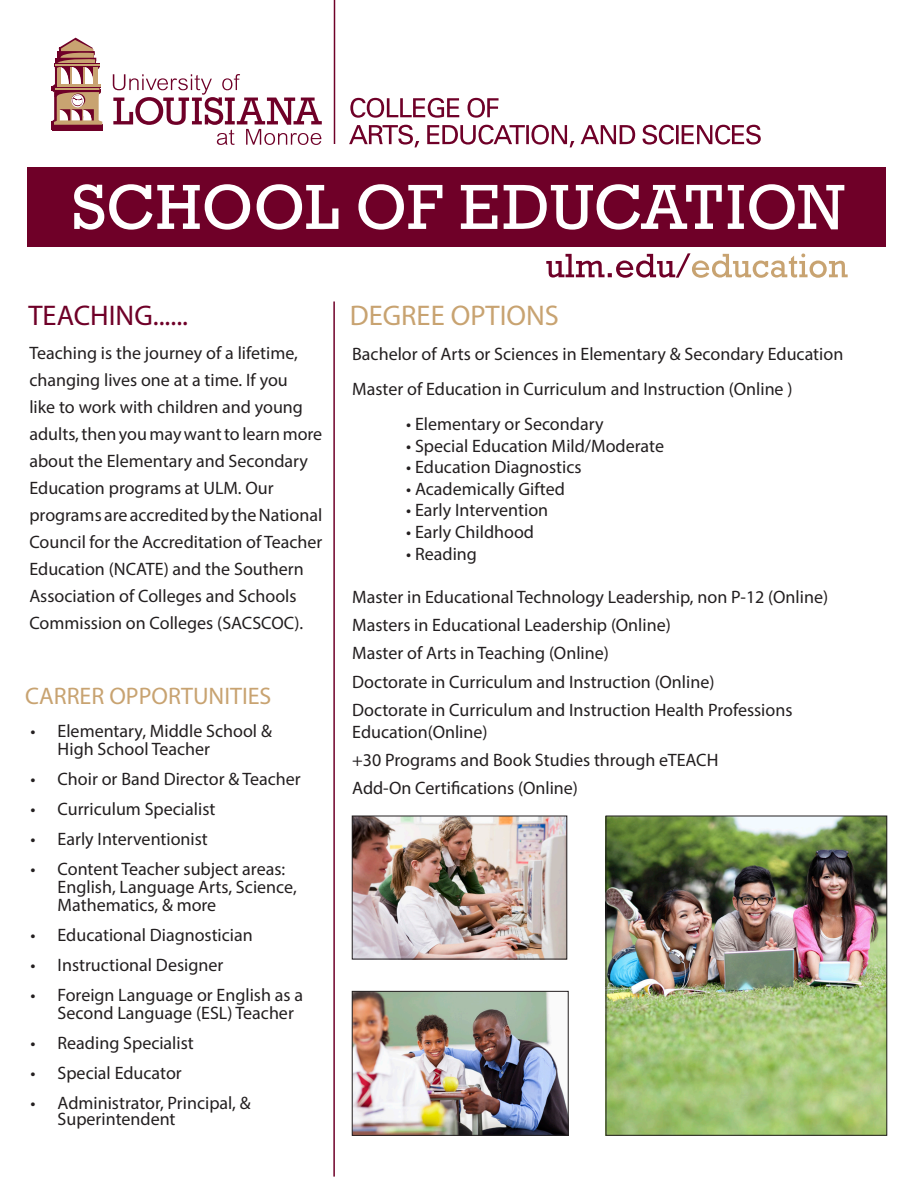
<style>
.page{position:relative;width:918px;height:1188px;background:#fff}
.page>*{position:absolute;margin:0;border:0;box-sizing:border-box;transform-origin:0 0}
.t1{font:28.5px "Myriad Pro";color:#6f0028}
.t2{font:28.5px "Myriad Pro";color:#c8a371}
.t3{font:24px "Myriad Pro";color:#c8a371}
.t4{font:18px/27px "Myriad Pro";color:#231f20}
</style>
<div class="page">
<svg style="left:52px;top:38px;width:50px;height:92px"></svg>
<hr style="left:55px;top:64px;width:45px;height:2px;background:#c8a371">
<svg style="left:113px;top:74px;width:209px;height:71px"></svg>
<div style="left:27px;top:168px;width:859px;height:79px;background:#6f0028"></div>
<svg style="left:74px;top:184px;width:770px;height:46px"></svg>
<svg style="left:349px;top:125px;width:412px;height:22px"></svg>
<svg style="left:350px;top:98px;width:149px;height:20px"></svg>
<svg style="left:546px;top:253px;width:302px;height:25px"></svg>
<hr style="left:334px;top:0;width:1px;height:144px;background:#6f0028">
<hr style="left:333px;top:301px;width:2px;height:876px;background:#6f0028">
<img style="left:354px;top:818px;width:211px;height:139px">
<div style="left:352px;top:816px;width:215px;height:143px;border:1px solid #231f20"></div>
<img style="left:354px;top:993px;width:212px;height:141px">
<div style="left:352px;top:991px;width:216px;height:145px;border:1px solid #231f20"></div>
<img style="left:608px;top:818px;width:277px;height:316px">
<div style="left:606px;top:816px;width:281px;height:320px;border:1px solid #231f20"></div>
<p class="t1" style="left:28px;top:298px;width:161px">TEACHING......</p>
<p class="t4" style="left:29px;top:339px;width:294px">Teaching is the journey of a lifetime, changing lives one at a time. If you<br>like to work with children and young adults, then you may want to learn more about the Elementary and Secondary Education programs at ULM. Our programs are accredited by the National Council for the Accreditation of Teacher Education (NCATE) and the Southern Association of Colleges and Schools Commission on Colleges (SACSCOC).</p>
<p class="t3" style="left:25px;top:681px;width:248px">CARRER OPPORTUNITIES</p>
<p class="t4" style="left:58px;top:721px;width:216px;line-height:18px;text-indent:-27px">• Elementary, Middle School &amp;<br>High School Teacher</p>
<p class="t4" style="left:31px;top:765px;width:272px">• Choir or Band Director &amp; Teacher</p>
<p class="t4" style="left:31px;top:795px;width:186px">• Curriculum Specialist</p>
<p class="t4" style="left:31px;top:825px;width:179px">• Early Interventionist</p>
<p class="t4" style="left:58px;top:859px;width:241px;line-height:18px;text-indent:-27px">• Content Teacher subject areas:<br>English, Language Arts, Science,<br>Mathematics, &amp; more</p>
<p class="t4" style="left:31px;top:921px;width:224px">• Educational Diagnostician</p>
<p class="t4" style="left:31px;top:951px;width:194px">• Instructional Designer</p>
<p class="t4" style="left:58px;top:985px;width:247px;line-height:18px;text-indent:-27px">• Foreign Language or English as a<br>Second Language (ESL) Teacher</p>
<p class="t4" style="left:31px;top:1029px;width:165px">• Reading Specialist</p>
<p class="t4" style="left:31px;top:1059px;width:153px">• Special Educator</p>
<p class="t4" style="left:58px;top:1094px;width:195px;line-height:16.5px;text-indent:-27px">• Administrator, Principal, &amp;<br>Superintendent</p>
<p class="t2" style="left:350px;top:298px;width:211px">DEGREE OPTIONS</p>
<p class="t4" style="left:352px;top:340px;width:493px">Bachelor of Arts or Sciences in Elementary &amp; Secondary Education</p>
<p class="t4" style="left:352px;top:375px;width:442px">Master of Education in Curriculum and Instruction (Online )</p>
<p class="t4" style="left:406px;top:410px;width:199px">• Elementary or Secondary</p>
<p class="t4" style="left:406px;top:432px;width:259px">• Special Education Mild/Moderate</p>
<p class="t4" style="left:406px;top:453px;width:177px">• Education Diagnostics</p>
<p class="t4" style="left:406px;top:475px;width:160px">• Academically Gifted</p>
<p class="t4" style="left:406px;top:497px;width:143px">• Early Intervention</p>
<p class="t4" style="left:406px;top:518px;width:129px">• Early Childhood</p>
<p class="t4" style="left:406px;top:540px;width:72px">• Reading</p>
<p class="t4" style="left:352px;top:583px;width:477px">Master in Educational Technology Leadership, non P-12 (Online)</p>
<p class="t4" style="left:352px;top:611px;width:320px">Masters in Educational Leadership (Online)</p>
<p class="t4" style="left:352px;top:640px;width:258px">Master of Arts in Teaching (Online)</p>
<p class="t4" style="left:352px;top:668px;width:364px">Doctorate in Curriculum and Instruction (Online)</p>
<p class="t4" style="left:352px;top:699px;width:442px;line-height:21.6px">Doctorate in Curriculum and Instruction Health Professions<br>Education(Online)</p>
<p class="t4" style="left:352px;top:746px;width:368px">+30 Programs and Book Studies through eTEACH</p>
<p class="t4" style="left:352px;top:775px;width:227px">Add-On Certifications (Online)</p>
</div>
